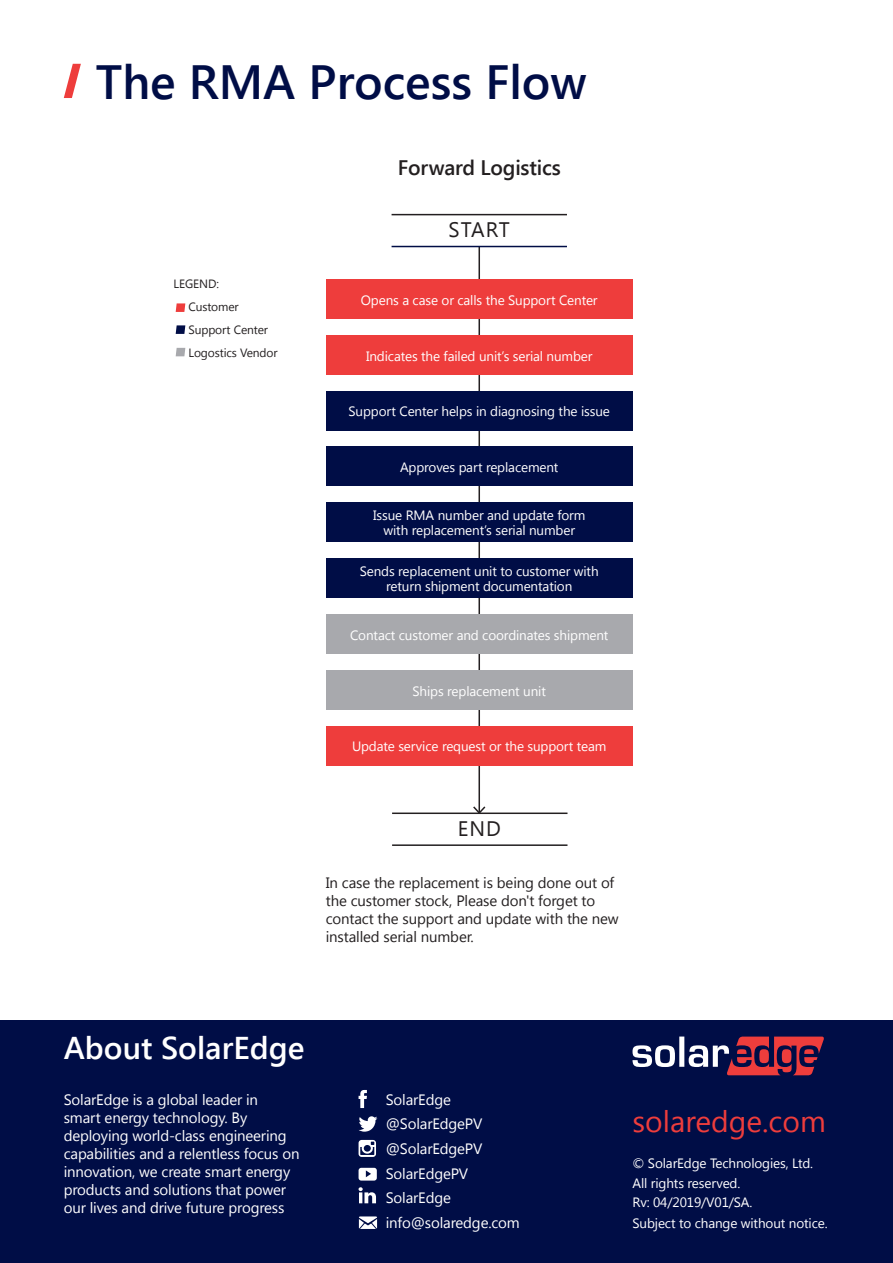
<style>
.page{position:relative;width:893px;height:1263px;background:#fff}
.page>*{position:absolute;margin:0;border:0;box-sizing:border-box;transform-origin:0 0}
.Main_Title_N{font:600 48px "Segoe UI";color:#000d46}
.t1{font:600 31.5px "Segoe UI";color:#fff}
.t2{font:30px "Segoe UI";color:#ee3d3c}
.Body{font:600 21px "Segoe UI";letter-spacing:-.01em;color:#231f20}
.Body-2{font:21px "Segoe UI";letter-spacing:.05em;color:#231f20}
.Body-3{font:15px/18px "Segoe UI";letter-spacing:-.01em;color:#fff}
.Body-4{font:15px/18px "Segoe UI";letter-spacing:-.01em;color:#231f20}
.Body-5{font:13.5px/19.5px "Segoe UI";letter-spacing:-.01em;color:#fff}
.Body-6{font:12px "Segoe UI";letter-spacing:-.01em;color:#231f20}
</style>
<div class="page">
<div style="left:0;top:1020px;width:893px;height:243px;background:#000d46"></div>
<hr style="left:478px;top:246px;width:2px;height:567px;background:#231f20">
<svg style="left:473px;top:805px;width:13px;height:7px"></svg>
<svg style="left:632px;top:1036px;width:192px;height:39px"></svg>
<svg style="left:359px;top:1140px;width:17px;height:17px"></svg>
<svg style="left:359px;top:1187px;width:17px;height:16px"></svg>
<svg style="left:359px;top:1090px;width:8px;height:18px"></svg>
<svg style="left:359px;top:1116px;width:18px;height:16px"></svg>
<svg style="left:359px;top:1168px;width:18px;height:12px"></svg>
<svg style="left:359px;top:1216px;width:18px;height:13px"></svg>
<svg style="left:64px;top:64px;width:17px;height:34px"></svg>
<hr style="left:392px;top:246px;width:175px;height:1px;background:#000d46">
<div style="left:326px;top:279px;width:306px;height:40px;background:#ee3d3c"></div>
<div style="left:326px;top:335px;width:306px;height:40px;background:#ee3d3c"></div>
<div style="left:326px;top:391px;width:306px;height:40px;background:#000d46"></div>
<div style="left:326px;top:446px;width:306px;height:40px;background:#000d46"></div>
<div style="left:326px;top:502px;width:306px;height:40px;background:#000d46"></div>
<div style="left:326px;top:558px;width:306px;height:40px;background:#000d46"></div>
<div style="left:326px;top:614px;width:306px;height:40px;background:#a8a9ad"></div>
<div style="left:326px;top:670px;width:306px;height:40px;background:#a8a9ad"></div>
<div style="left:326px;top:725px;width:306px;height:40px;background:#ee3d3c"></div>
<hr style="left:392px;top:214px;width:175px;height:1px;background:#231f20">
<hr style="left:392px;top:812px;width:175px;height:2px;background:#231f20">
<hr style="left:392px;top:844px;width:175px;height:2px;background:#231f20">
<svg style="left:176px;top:348px;width:9px;height:8px"></svg>
<svg style="left:176px;top:325px;width:9px;height:9px"></svg>
<svg style="left:176px;top:303px;width:9px;height:9px"></svg>
<p class="Main_Title_N" style="left:96px;top:48px;width:493px">The RMA Process Flow</p>
<p class="Body" style="left:398px;top:153px;width:165px">Forward Logistics</p>
<p class="Body-6" style="left:174px;top:276px;width:47px">LEGEND:</p>
<p class="Body-6" style="left:189px;top:298px;width:52px">Customer</p>
<p class="Body-6" style="left:189px;top:321px;width:81px">Support Center</p>
<p class="Body-6" style="left:189px;top:344px;width:91px">Logostics Vendor</p>
<p class="Body-2" style="left:449px;top:215px;width:63px">START</p>
<p class="Body-5" style="left:361px;top:290px;width:238px">Opens a case or calls the Support Center</p>
<p class="Body-5" style="left:366px;top:345px;width:228px">Indicates the failed unit’s serial number</p>
<p class="Body-5" style="left:349px;top:401px;width:263px">Support Center helps in diagnosing the issue</p>
<p class="Body-5" style="left:400px;top:457px;width:160px">Approves part replacement</p>
<p class="Body-5" style="left:373px;top:505px;width:214px">Issue RMA number and update form</p>
<p class="Body-5" style="left:383px;top:520px;width:193px">with replacement’s serial number</p>
<p class="Body-5" style="left:360px;top:561px;width:240px">Sends replacement unit to customer with</p>
<p class="Body-5" style="left:386px;top:576px;width:188px">return shipment documentation</p>
<p class="Body-5" style="left:350px;top:625px;width:260px">Contact customer and coordinates shipment</p>
<p class="Body-5" style="left:413px;top:680px;width:135px">Ships replacement unit</p>
<p class="Body-5" style="left:352px;top:736px;width:256px">Update service request or the support team</p>
<p class="Body-2" style="left:458px;top:814px;width:45px">END</p>
<p class="Body-4" style="left:326px;top:873px;width:295px">In case the replacement is being done out of the customer stock, Please don't forget to contact the support and update with the new installed serial number.</p>
<p class="t1" style="left:64px;top:1026px;width:242px">About SolarEdge</p>
<p class="Body-3" style="left:64px;top:1090px;width:237px">SolarEdge is a global leader in<br>smart energy technology. By deploying world-class engineering capabilities and a relentless focus on innovation, we create smart energy products and solutions that power our lives and drive future progress</p>
<p class="Body-3" style="left:386px;top:1090px;width:67px">SolarEdge</p>
<p class="Body-3" style="left:386px;top:1114px;width:98px">@SolarEdgePV</p>
<p class="Body-3" style="left:386px;top:1139px;width:98px">@SolarEdgePV</p>
<p class="Body-3" style="left:386px;top:1164px;width:84px">SolarEdgePV</p>
<p class="Body-3" style="left:386px;top:1188px;width:67px">SolarEdge</p>
<p class="Body-3" style="left:386px;top:1213px;width:136px">info@solaredge.com</p>
<p class="t2" style="left:632px;top:1101px;width:195px">solaredge.com</p>
<p class="Body-5" style="left:632px;top:1153px;width:182px">© SolarEdge Technologies, Ltd.<br>All rights reserved.<br>Rv: 04/2019/V01/SA.</p>
<p class="Body-5" style="left:632px;top:1212px;width:197px">Subject to change without notice.</p>
</div>
